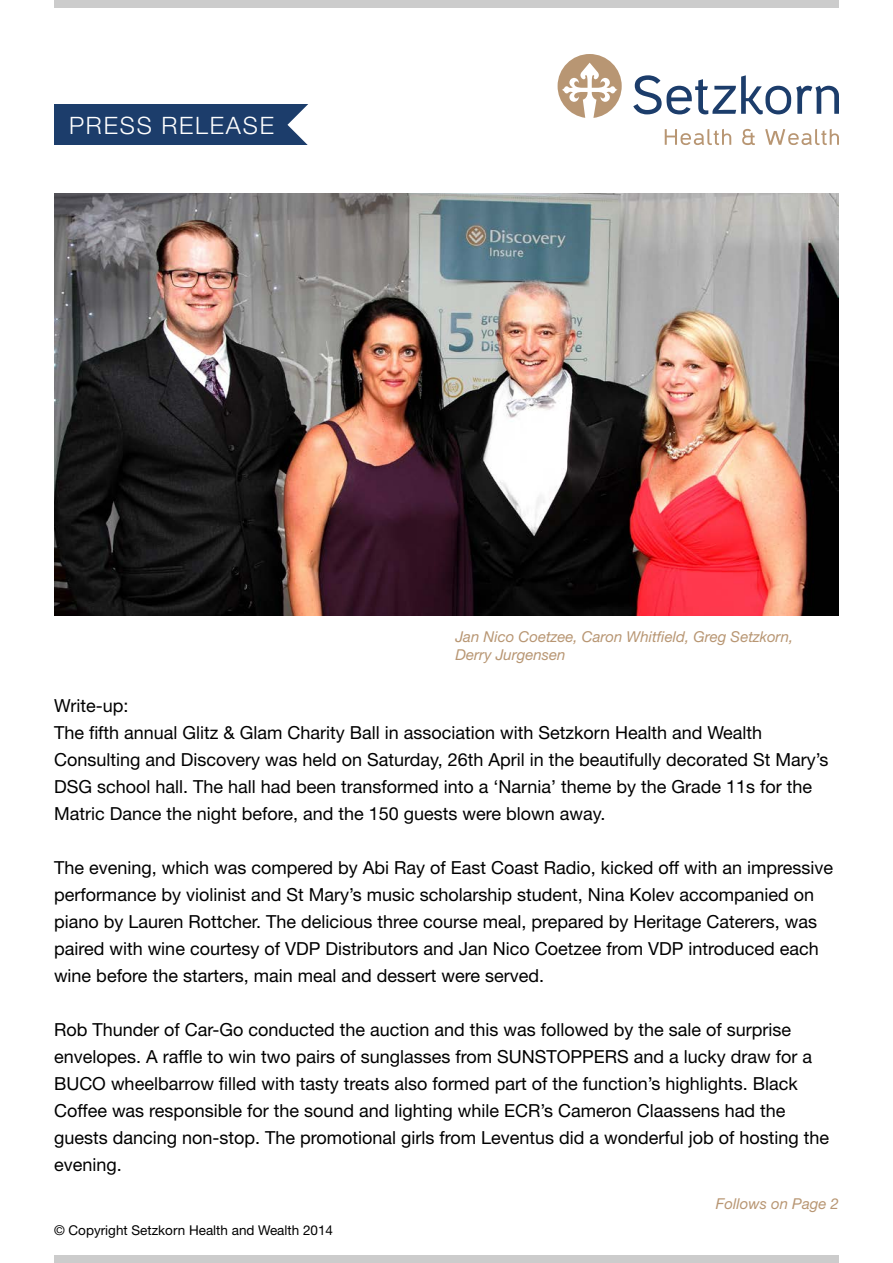
<style>
.page{position:relative;width:893px;height:1263px;background:#fff}
.page>*{position:absolute;margin:0;border:0;box-sizing:border-box;transform-origin:0 0}
.t1{font:300 24px "Helvetica Neue LT Std";letter-spacing:.075em;color:#fff}
.t2{font:18px/27px "Helvetica Neue LT Std";color:#000}
.t3{font:italic 15px/18px "Helvetica Neue LT Std";color:#b89673}
.t4{font:13.5px "Helvetica Neue LT Std";color:#000}
</style>
<div class="page">
<div style="left:54px;top:0;width:785px;height:8px;background:#ccc"></div>
<div style="left:54px;top:1255px;width:785px;height:8px;background:#ccc"></div>
<img style="left:54px;top:194px;width:785px;height:421px">
<svg style="left:558px;top:54px;width:64px;height:64px"></svg>
<svg style="left:633px;top:75px;width:206px;height:39px"></svg>
<svg style="left:665px;top:129px;width:66px;height:16px"></svg>
<svg style="left:742px;top:129px;width:13px;height:16px"></svg>
<svg style="left:765px;top:129px;width:74px;height:16px"></svg>
<div style="left:54px;top:105px;width:255px;height:40px;background:#1c3d6b"></div>
<svg style="left:287px;top:104px;width:22px;height:41px"></svg>
<h1 class="t1" style="left:69px;top:111px;width:206px">PRESS RELEASE</h1>
<p class="t3" style="left:455px;top:628px;width:339px">Jan Nico Coetzee, Caron Whitfield, Greg Setzkorn,<br>Derry Jurgensen</p>
<p class="t2" style="left:54px;top:692px;width:776px">Write-up:<br>The fifth annual Glitz &amp; Glam Charity Ball in association with Setzkorn Health and Wealth Consulting and Discovery was held on Saturday, 26th April in the beautifully decorated St Mary’s DSG school hall. The hall had been transformed into a ‘Narnia’ theme by the Grade 11s for the Matric Dance the night before, and the 150 guests were blown away.</p>
<p class="t2" style="left:54px;top:854px;width:781px">The evening, which was compered by Abi Ray of East Coast Radio, kicked off with an impressive performance by violinist and St Mary’s music scholarship student, Nina Kolev accompanied on piano by Lauren Rottcher. The delicious three course meal, prepared by Heritage Caterers, was paired with wine courtesy of VDP Distributors and Jan Nico Coetzee from VDP introduced each wine before the starters, main meal and dessert were served.</p>
<p class="t2" style="left:54px;top:1016px;width:777px">Rob Thunder of Car-Go conducted the auction and this was followed by the sale of surprise envelopes. A raffle to win two pairs of sunglasses from SUNSTOPPERS and a lucky draw for a BUCO wheelbarrow filled with tasty treats also formed part of the function’s highlights. Black Coffee was responsible for the sound and lighting while ECR’s Cameron Claassens had the guests dancing non-stop. The promotional girls from Leventus did a wonderful job of hosting the evening.</p>
<p class="t4" style="left:54px;top:1222px;width:281px">© Copyright Setzkorn Health and Wealth 2014</p>
<p class="t3" style="left:716px;top:1194px;width:125px">Follows on Page 2</p>
</div>
